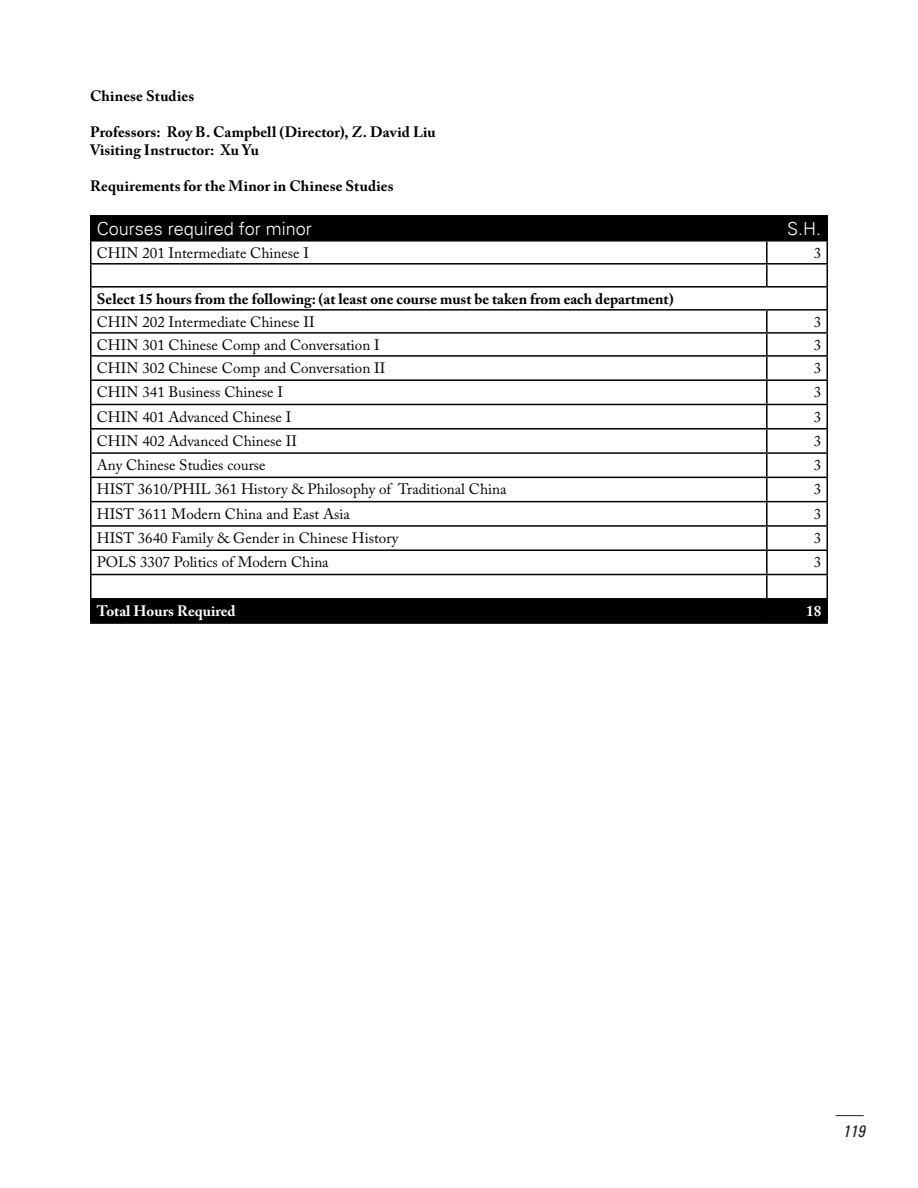
<style>
.page{position:relative;width:918px;height:1188px;background:#fff}
.page>*{position:absolute;margin:0;border:0;box-sizing:border-box;transform-origin:0 0}
.t1{font:300 18px "Univers";color:#fff}
.t2{font:italic condensed 16.5px "Univers";color:#231f20}
.t3{font:15px "Adobe Caslon Pro";color:#000}
.t4{font:700 15px "Adobe Caslon Pro";letter-spacing:.005em;color:#000}
.t5{font:700 15px "Adobe Caslon Pro";color:#fff}
</style>
<div class="page">
<svg style="left:836px;top:1115px;width:28px;height:1px"></svg>
<div style="left:92px;top:217px;width:734px;height:405px;background:#000"></div>
<svg style="left:92px;top:242px;width:734px;height:356px"></svg>
<hr style="left:90px;top:215px;width:677px;height:2px;background:#000">
<hr style="left:90px;top:217px;width:2px;height:23px;background:#000">
<hr style="left:767px;top:215px;width:61px;height:2px;background:#000">
<hr style="left:766px;top:217px;width:2px;height:23px;background:#000">
<hr style="left:826px;top:217px;width:2px;height:23px;background:#000">
<hr style="left:90px;top:240px;width:677px;height:2px;background:#000">
<hr style="left:90px;top:242px;width:2px;height:21px;background:#000">
<hr style="left:767px;top:240px;width:61px;height:2px;background:#000">
<hr style="left:766px;top:242px;width:2px;height:21px;background:#000">
<hr style="left:826px;top:242px;width:2px;height:21px;background:#000">
<hr style="left:90px;top:263px;width:677px;height:2px;background:#000">
<hr style="left:90px;top:265px;width:2px;height:21px;background:#000">
<hr style="left:767px;top:263px;width:61px;height:2px;background:#000">
<hr style="left:766px;top:265px;width:2px;height:21px;background:#000">
<hr style="left:826px;top:265px;width:2px;height:21px;background:#000">
<hr style="left:90px;top:286px;width:677px;height:2px;background:#000">
<hr style="left:90px;top:288px;width:2px;height:21px;background:#000">
<hr style="left:767px;top:286px;width:61px;height:2px;background:#000">
<hr style="left:826px;top:288px;width:2px;height:21px;background:#000">
<hr style="left:90px;top:309px;width:677px;height:2px;background:#000">
<hr style="left:90px;top:311px;width:2px;height:21px;background:#000">
<hr style="left:767px;top:309px;width:61px;height:2px;background:#000">
<hr style="left:766px;top:311px;width:2px;height:21px;background:#000">
<hr style="left:826px;top:311px;width:2px;height:21px;background:#000">
<hr style="left:90px;top:332px;width:677px;height:2px;background:#000">
<hr style="left:90px;top:334px;width:2px;height:21px;background:#000">
<hr style="left:767px;top:332px;width:61px;height:2px;background:#000">
<hr style="left:766px;top:334px;width:2px;height:21px;background:#000">
<hr style="left:826px;top:334px;width:2px;height:21px;background:#000">
<hr style="left:90px;top:355px;width:677px;height:2px;background:#000">
<hr style="left:90px;top:357px;width:2px;height:22px;background:#000">
<hr style="left:767px;top:355px;width:61px;height:2px;background:#000">
<hr style="left:766px;top:357px;width:2px;height:22px;background:#000">
<hr style="left:826px;top:357px;width:2px;height:22px;background:#000">
<hr style="left:90px;top:379px;width:677px;height:2px;background:#000">
<hr style="left:90px;top:381px;width:2px;height:23px;background:#000">
<hr style="left:767px;top:379px;width:61px;height:2px;background:#000">
<hr style="left:766px;top:381px;width:2px;height:23px;background:#000">
<hr style="left:826px;top:381px;width:2px;height:23px;background:#000">
<hr style="left:90px;top:404px;width:677px;height:1px;background:#000">
<hr style="left:90px;top:405px;width:2px;height:23px;background:#000">
<hr style="left:767px;top:404px;width:61px;height:1px;background:#000">
<hr style="left:766px;top:405px;width:2px;height:23px;background:#000">
<hr style="left:826px;top:405px;width:2px;height:23px;background:#000">
<hr style="left:90px;top:428px;width:677px;height:2px;background:#000">
<hr style="left:90px;top:430px;width:2px;height:22px;background:#000">
<hr style="left:767px;top:428px;width:61px;height:2px;background:#000">
<hr style="left:766px;top:430px;width:2px;height:22px;background:#000">
<hr style="left:826px;top:430px;width:2px;height:22px;background:#000">
<hr style="left:90px;top:452px;width:677px;height:2px;background:#000">
<hr style="left:90px;top:454px;width:2px;height:23px;background:#000">
<hr style="left:767px;top:452px;width:61px;height:2px;background:#000">
<hr style="left:766px;top:454px;width:2px;height:23px;background:#000">
<hr style="left:826px;top:454px;width:2px;height:23px;background:#000">
<hr style="left:90px;top:477px;width:677px;height:1px;background:#000">
<hr style="left:90px;top:478px;width:2px;height:23px;background:#000">
<hr style="left:767px;top:477px;width:61px;height:1px;background:#000">
<hr style="left:766px;top:478px;width:2px;height:23px;background:#000">
<hr style="left:826px;top:478px;width:2px;height:23px;background:#000">
<hr style="left:90px;top:501px;width:677px;height:1px;background:#000">
<hr style="left:90px;top:502px;width:2px;height:23px;background:#000">
<hr style="left:767px;top:501px;width:61px;height:1px;background:#000">
<hr style="left:766px;top:502px;width:2px;height:23px;background:#000">
<hr style="left:826px;top:502px;width:2px;height:23px;background:#000">
<hr style="left:90px;top:525px;width:677px;height:2px;background:#000">
<hr style="left:90px;top:527px;width:2px;height:22px;background:#000">
<hr style="left:767px;top:525px;width:61px;height:2px;background:#000">
<hr style="left:766px;top:527px;width:2px;height:22px;background:#000">
<hr style="left:826px;top:527px;width:2px;height:22px;background:#000">
<hr style="left:90px;top:549px;width:677px;height:2px;background:#000">
<hr style="left:90px;top:551px;width:2px;height:23px;background:#000">
<hr style="left:767px;top:549px;width:61px;height:2px;background:#000">
<hr style="left:766px;top:551px;width:2px;height:23px;background:#000">
<hr style="left:826px;top:551px;width:2px;height:23px;background:#000">
<hr style="left:90px;top:574px;width:677px;height:1px;background:#000">
<hr style="left:90px;top:575px;width:2px;height:23px;background:#000">
<hr style="left:767px;top:574px;width:61px;height:1px;background:#000">
<hr style="left:766px;top:575px;width:2px;height:23px;background:#000">
<hr style="left:826px;top:575px;width:2px;height:23px;background:#000">
<hr style="left:90px;top:598px;width:677px;height:2px;background:#000">
<hr style="left:90px;top:600px;width:2px;height:22px;background:#000">
<hr style="left:767px;top:598px;width:61px;height:2px;background:#000">
<hr style="left:826px;top:600px;width:2px;height:22px;background:#000">
<hr style="left:90px;top:622px;width:677px;height:2px;background:#000">
<hr style="left:767px;top:622px;width:61px;height:2px;background:#000">
<p class="t4" style="left:90px;top:87px;width:106px">Chinese Studies</p>
<p class="t4" style="left:90px;top:123px;width:347px">Professors: Roy B. Campbell (Director), Z. David Liu</p>
<p class="t4" style="left:90px;top:141px;width:171px">Visiting Instructor: Xu Yu</p>
<p class="t4" style="left:90px;top:177px;width:305px">Requirements for the Minor in Chinese Studies</p>
<p class="t1" style="left:97px;top:218px;width:217px">Courses required for minor</p>
<p class="t1" style="left:787px;top:218px;width:36px">S.H.</p>
<p class="t3" style="left:97px;top:244px;width:214px">CHIN 201 Intermediate Chinese I</p>
<p class="t3" style="left:814px;top:244px;width:9px">3</p>
<p class="t4" style="left:97px;top:290px;width:578px">Select 15 hours from the following: (at least one course must be taken from each department)</p>
<p class="t3" style="left:97px;top:313px;width:219px">CHIN 202 Intermediate Chinese II</p>
<p class="t3" style="left:814px;top:313px;width:9px">3</p>
<p class="t3" style="left:97px;top:336px;width:284px">CHIN 301 Chinese Comp and Conversation I</p>
<p class="t3" style="left:814px;top:336px;width:9px">3</p>
<p class="t3" style="left:97px;top:359px;width:290px">CHIN 302 Chinese Comp and Conversation II</p>
<p class="t3" style="left:814px;top:359px;width:9px">3</p>
<p class="t3" style="left:97px;top:383px;width:188px">CHIN 341 Business Chinese I</p>
<p class="t3" style="left:814px;top:383px;width:9px">3</p>
<p class="t3" style="left:97px;top:408px;width:196px">CHIN 401 Advanced Chinese I</p>
<p class="t3" style="left:814px;top:408px;width:9px">3</p>
<p class="t3" style="left:97px;top:432px;width:202px">CHIN 402 Advanced Chinese II</p>
<p class="t3" style="left:814px;top:432px;width:9px">3</p>
<p class="t3" style="left:97px;top:456px;width:170px">Any Chinese Studies course</p>
<p class="t3" style="left:814px;top:456px;width:9px">3</p>
<p class="t3" style="left:97px;top:480px;width:411px">HIST 3610/PHIL 361 History &amp; Philosophy of Traditional China</p>
<p class="t3" style="left:814px;top:480px;width:9px">3</p>
<p class="t3" style="left:97px;top:505px;width:255px">HIST 3611 Modern China and East Asia</p>
<p class="t3" style="left:814px;top:505px;width:9px">3</p>
<p class="t3" style="left:97px;top:529px;width:303px">HIST 3640 Family &amp; Gender in Chinese History</p>
<p class="t3" style="left:814px;top:529px;width:9px">3</p>
<p class="t3" style="left:97px;top:553px;width:233px">POLS 3307 Politics of Modern China</p>
<p class="t3" style="left:814px;top:553px;width:9px">3</p>
<p class="t5" style="left:97px;top:602px;width:140px">Total Hours Required</p>
<p class="t5" style="left:806px;top:602px;width:16px">18</p>
<p class="t2" style="left:843px;top:1121px;width:23px">119</p>
</div>
